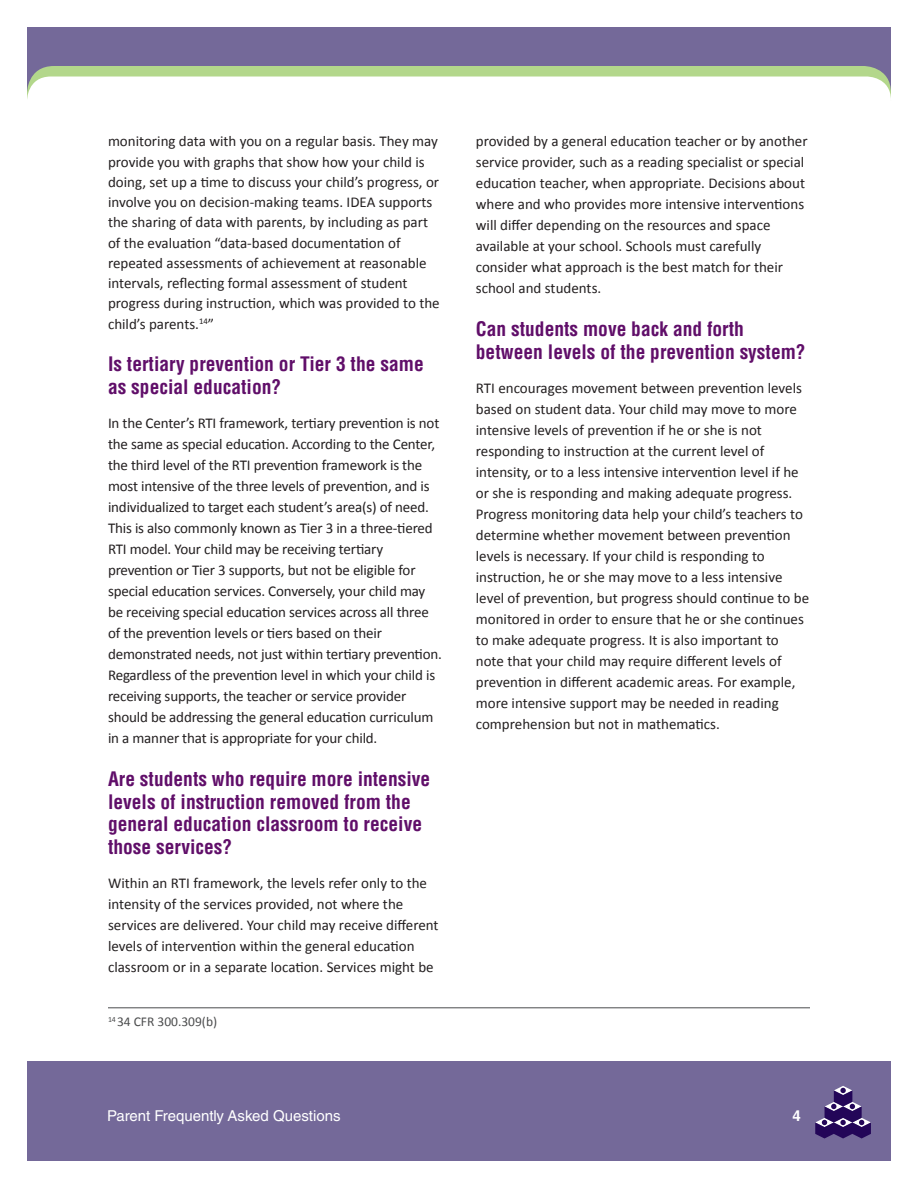
<style>
.page{position:relative;width:918px;height:1188px;background:#fff}
.page>*{position:absolute;margin:0;border:0;box-sizing:border-box;transform-origin:0 0}
.Head_2{font:700 condensed 19.5px/22.5px "Helvetica LT Std";color:#600e69}
.Body{font:15px/21px "Calibri";color:#231f20}
.t1{font:15px "Helvetica LT Std";color:#fff}
.t2{font:700 15px "Helvetica LT Std";color:#fff}
.References_1st_Line{font:13.5px "Calibri";color:#4b4c4d}
</style>
<div class="page">
<svg style="left:27px;top:27px;width:864px;height:66px;fill:#746999"></svg>
<div style="left:27px;top:1061px;width:864px;height:100px;background:#746999"></div>
<svg style="left:815px;top:1086px;width:56px;height:52px"></svg>
<hr style="left:108px;top:1008px;width:702px;height:1px;background:#4b4c4d">
<p class="Body" style="left:108px;top:131px;width:333px;line-height:20.2px">monitoring data with you on a regular basis. They may provide you with graphs that show how your child is doing, set up a time to discuss your child’s progress, or involve you on decision-making teams. IDEA supports the sharing of data with parents, by including as part of the evaluation “data-based documentation of repeated assessments of achievement at reasonable intervals, reflecting formal assessment of student progress during instruction, which was provided to the child’s parents.<sup>14</sup>”</p>
<p class="Head_2" style="left:108px;top:353px;width:317px">Is tertiary prevention or Tier 3 the same as special education?</p>
<p class="Body" style="left:108px;top:413px;width:336px">In the Center’s RTI framework, tertiary prevention is not the same as special education. According to the Center, the third level of the RTI prevention framework is the most intensive of the three levels of prevention, and is individualized to target each student’s area(s) of need.<br>This is also commonly known as Tier 3 in a three-tiered RTI model. Your child may be receiving tertiary prevention or Tier 3 supports, but not be eligible for special education services. Conversely, your child may be receiving special education services across all three of the prevention levels or tiers based on their demonstrated needs, not just within tertiary prevention.<br>Regardless of the prevention level in which your child is receiving supports, the teacher or service provider should be addressing the general education curriculum in a manner that is appropriate for your child.</p>
<p class="Head_2" style="left:108px;top:768px;width:324px">Are students who require more intensive levels of instruction removed from the general education classroom to receive those services?</p>
<p class="Body" style="left:108px;top:873px;width:332px">Within an RTI framework, the levels refer only to the intensity of the services provided, not where the services are delivered. Your child may receive different levels of intervention within the general education classroom or in a separate location. Services might be</p>
<p class="References_1st_Line" style="left:108px;top:1013px;width:111px"><sup>14</sup> 34 CFR 300.309(b)</p>
<p class="Body" style="left:476px;top:131px;width:333px">provided by a general education teacher or by another service provider, such as a reading specialist or special education teacher, when appropriate. Decisions about where and who provides more intensive interventions will differ depending on the resources and space available at your school. Schools must carefully consider what approach is the best match for their school and students.</p>
<p class="Head_2" style="left:476px;top:318px;width:331px">Can students move back and forth between levels of the prevention system?</p>
<p class="Body" style="left:476px;top:378px;width:335px">RTI encourages movement between prevention levels based on student data. Your child may move to more intensive levels of prevention if he or she is not responding to instruction at the current level of intensity, or to a less intensive intervention level if he or she is responding and making adequate progress.<br>Progress monitoring data help your child’s teachers to determine whether movement between prevention levels is necessary. If your child is responding to instruction, he or she may move to a less intensive level of prevention, but progress should continue to be monitored in order to ensure that he or she continues to make adequate progress. It is also important to note that your child may require different levels of prevention in different academic areas. For example, more intensive support may be needed in reading comprehension but not in mathematics.</p>
<p class="t1" style="left:107px;top:1107px;width:235px">Parent Frequently Asked Questions</p>
<p class="t2" style="left:793px;top:1107px;width:10px">4</p>
</div>
